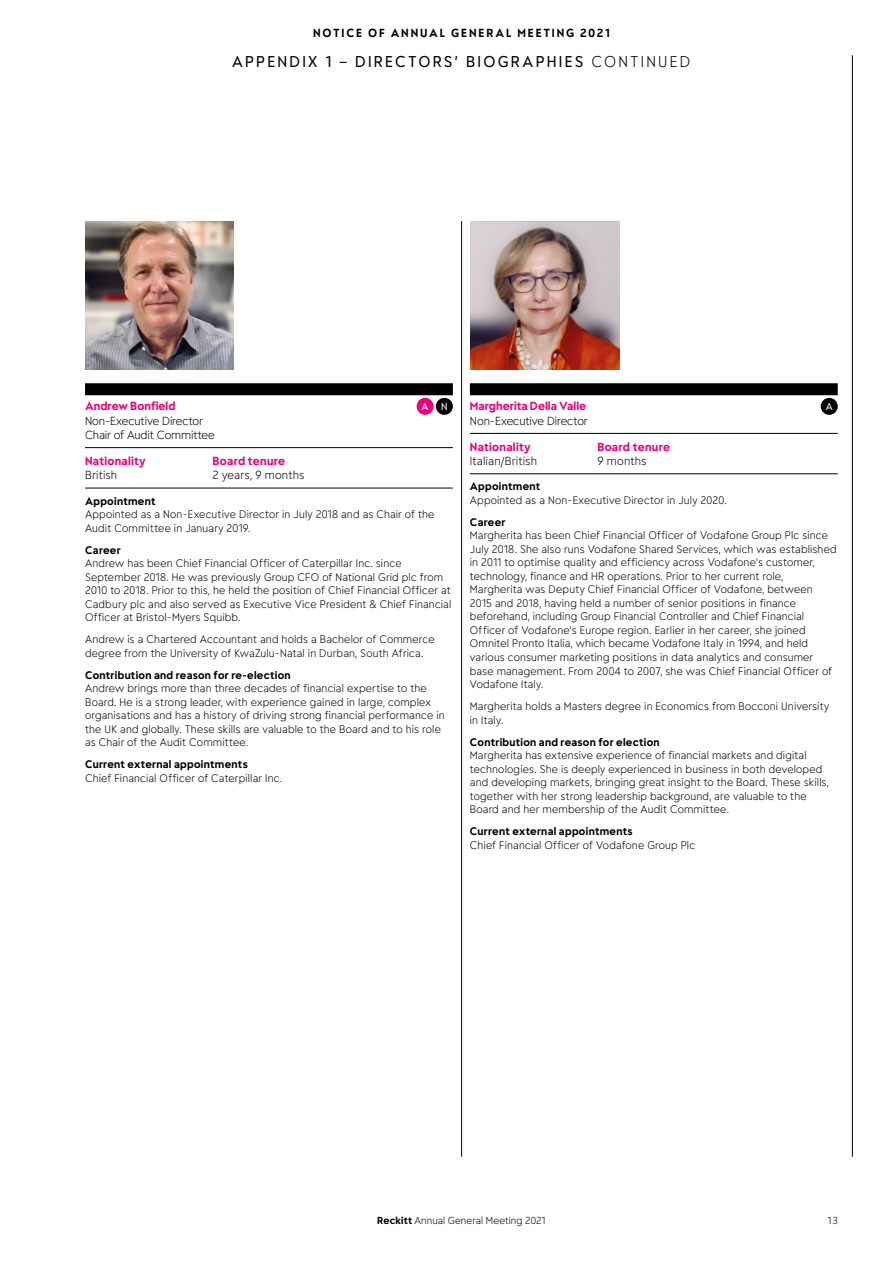
<style>
.page{position:relative;width:893px;height:1263px;background:#fff}
.page>*{position:absolute;margin:0;border:0;box-sizing:border-box;transform-origin:0 0}
.t1{font:15px "Energy";letter-spacing:.15em;color:#000}
.t2{font:300 11.25px/14.2px "Energy";letter-spacing:-.005em;color:#000}
.t3{font:700 11.25px "Energy";letter-spacing:.015em;color:#e6007d}
.t4{font:700 11.25px "Energy";letter-spacing:.165em;color:#000}
.t5{font:300 10.5px/13.5px "Energy";letter-spacing:.015em;color:#000}
.t6{font:700 10.5px "Energy";letter-spacing:.025em;color:#000}
.t7{font:300 9.75px "Energy";letter-spacing:.005em;color:#000}
.t8{font:9.75px "Energy";color:#fff}
.s1{font-weight:300}
.s2{font-weight:700}
</style>
<div class="page">
<img style="left:470px;top:221px;width:149px;height:149px">
<img style="left:85px;top:221px;width:149px;height:149px">
<hr style="left:852px;top:55px;width:1px;height:1102px;background:#000">
<hr style="left:461px;top:221px;width:1px;height:936px;background:#000">
<div style="left:85px;top:383px;width:368px;height:12px;background:#000"></div>
<hr style="left:85px;top:447px;width:368px;height:1px;background:#000">
<hr style="left:85px;top:488px;width:368px;height:1px;background:#000">
<div style="left:417px;top:398px;width:17px;height:17px;background:#e6007d;border-radius:50%"></div>
<div style="left:436px;top:398px;width:17px;height:17px;background:#000;border-radius:50%"></div>
<div style="left:470px;top:383px;width:368px;height:12px;background:#000"></div>
<hr style="left:470px;top:433px;width:368px;height:1px;background:#000">
<hr style="left:470px;top:473px;width:368px;height:1px;background:#000">
<div style="left:821px;top:398px;width:17px;height:17px;background:#000;border-radius:50%"></div>
<p class="t4" style="left:313px;top:25px;width:298px">NOTICE OF ANNUAL GENERAL MEETING 2021</p>
<h1 class="t1" style="left:232px;top:52px;width:460px">APPENDIX 1 – DIRECTORS’ BIOGRAPHIES <span class="s1">CONTINUED</span></h1>
<p class="t3" style="left:85px;top:399px;width:92px">Andrew Bonfield</p>
<p class="t8" style="left:422px;top:400px;width:9px">A</p>
<p class="t8" style="left:441px;top:400px;width:8px">N</p>
<p class="t2" style="left:85px;top:413px;width:131px">Non-Executive Director<br>Chair of Audit Committee</p>
<p class="t3" style="left:85px;top:454px;width:62px">Nationality</p>
<p class="t3" style="left:213px;top:454px;width:74px">Board tenure</p>
<p class="t2" style="left:85px;top:468px;width:34px">British</p>
<p class="t2" style="left:213px;top:468px;width:93px">2 years, 9 months</p>
<p class="t6" style="left:85px;top:494px;width:72px">Appointment</p>
<p class="t5" style="left:85px;top:507px;width:351px">Appointed as a Non-Executive Director in July 2018 and as Chair of the<br>Audit Committee in January 2019.</p>
<p class="t6" style="left:85px;top:543px;width:37px">Career</p>
<p class="t5" style="left:85px;top:556px;width:368px">Andrew has been Chief Financial Officer of Caterpillar Inc. since September 2018. He was previously Group CFO of National Grid plc from 2010 to 2018. Prior to this, he held the position of Chief Financial Officer at Cadbury plc and also served as Executive Vice President &amp; Chief Financial Officer at Bristol-Myers Squibb.</p>
<p class="t5" style="left:85px;top:632px;width:351px">Andrew is a Chartered Accountant and holds a Bachelor of Commerce degree from the University of KwaZulu-Natal in Durban, South Africa.</p>
<p class="t6" style="left:85px;top:668px;width:207px">Contribution and reason for re-election</p>
<p class="t5" style="left:85px;top:682px;width:361px">Andrew brings more than three decades of financial expertise to the Board. He is a strong leader, with experience gained in large, complex organisations and has a history of driving strong financial performance in the UK and globally. These skills are valuable to the Board and to his role as Chair of the Audit Committee.</p>
<p class="t6" style="left:85px;top:758px;width:164px">Current external appointments</p>
<p class="t5" style="left:85px;top:771px;width:199px">Chief Financial Officer of Caterpillar Inc.</p>
<p class="t3" style="left:470px;top:399px;width:118px">Margherita Della Valle</p>
<p class="t8" style="left:826px;top:400px;width:9px">A</p>
<p class="t2" style="left:470px;top:413px;width:119px">Non-Executive Director</p>
<p class="t3" style="left:470px;top:439px;width:62px">Nationality</p>
<p class="t3" style="left:597px;top:439px;width:74px">Board tenure</p>
<p class="t2" style="left:470px;top:454px;width:69px">Italian/British</p>
<p class="t2" style="left:597px;top:454px;width:50px">9 months</p>
<p class="t6" style="left:470px;top:480px;width:72px">Appointment</p>
<p class="t5" style="left:470px;top:493px;width:259px">Appointed as a Non-Executive Director in July 2020.</p>
<p class="t6" style="left:470px;top:515px;width:37px">Career</p>
<p class="t5" style="left:470px;top:529px;width:368px">Margherita has been Chief Financial Officer of Vodafone Group Plc since July 2018. She also runs Vodafone Shared Services, which was established in 2011 to optimise quality and efficiency across Vodafone’s customer, technology, finance and HR operations. Prior to her current role, Margherita was Deputy Chief Financial Officer of Vodafone, between 2015 and 2018, having held a number of senior positions in finance beforehand, including Group Financial Controller and Chief Financial Officer of Vodafone’s Europe region. Earlier in her career, she joined Omnitel Pronto Italia, which became Vodafone Italy in 1994, and held various consumer marketing positions in data analytics and consumer base management. From 2004 to 2007, she was Chief Financial Officer of Vodafone Italy.</p>
<p class="t5" style="left:470px;top:699px;width:361px">Margherita holds a Masters degree in Economics from Bocconi University in Italy.</p>
<p class="t6" style="left:470px;top:735px;width:191px">Contribution and reason for election</p>
<p class="t5" style="left:470px;top:748px;width:360px">Margherita has extensive experience of financial markets and digital technologies. She is deeply experienced in business in both developed and developing markets, bringing great insight to the Board. These skills, together with her strong leadership background, are valuable to the Board and her membership of the Audit Committee.</p>
<p class="t6" style="left:470px;top:824px;width:164px">Current external appointments</p>
<p class="t5" style="left:470px;top:838px;width:227px">Chief Financial Officer of Vodafone Group Plc</p>
<p class="t7" style="left:377px;top:1215px;width:170px"><span class="s2">Reckitt</span> Annual General Meeting 2021</p>
<p class="t7" style="left:828px;top:1215px;width:11px">13</p>
</div>
